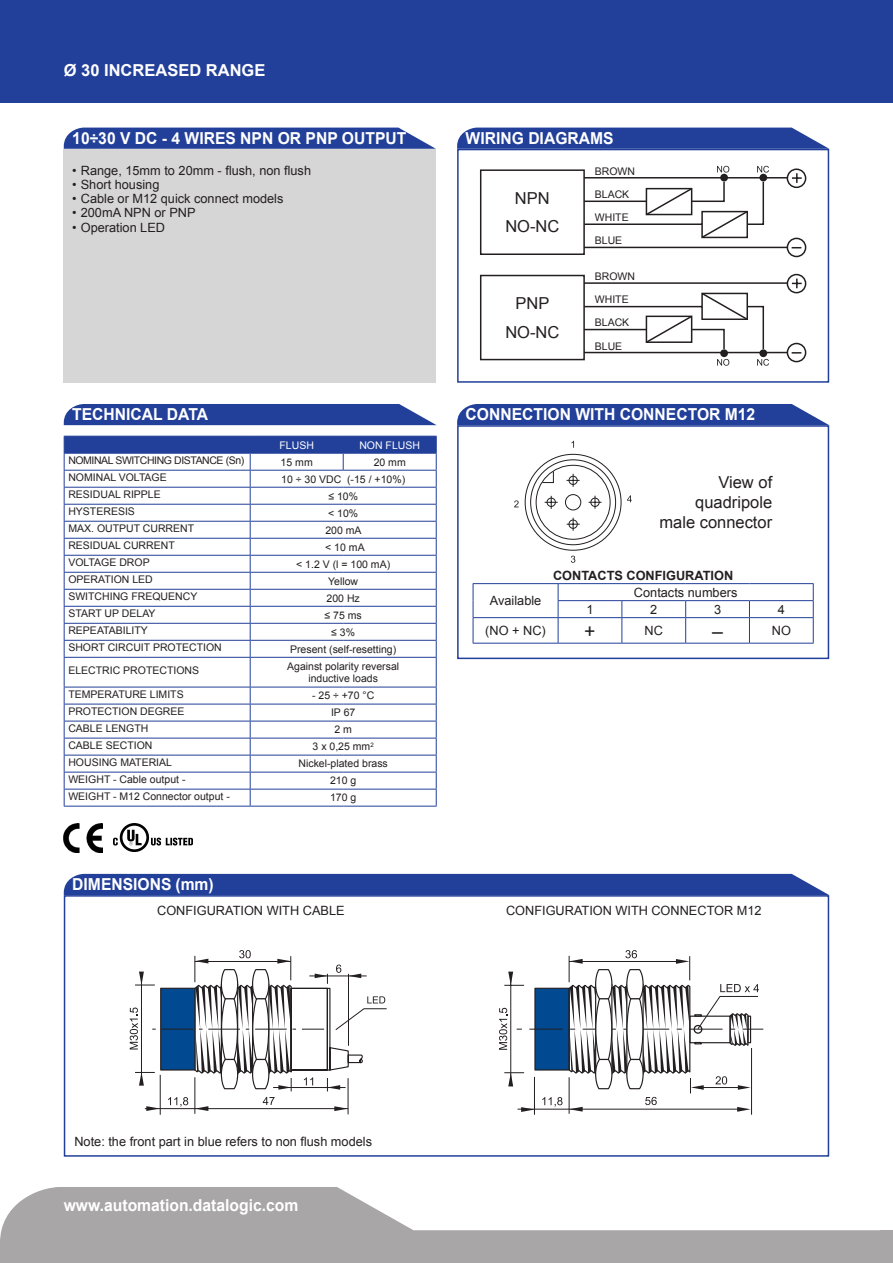
<style>
.page{position:relative;width:893px;height:1263px;background:#fff}
.page>*{position:absolute;margin:0;border:0;box-sizing:border-box;transform-origin:0 0}
.t1{font:19.5px "Arial";color:#231f20}
.t2{font:700 16.5px "Arial";color:#fff;scale:.95 1}
.t3{font:16.5px/19.8px "Arial";color:#231f20;text-align:center}
.t4{font:700 16.5px "Arial";color:#fff}
.t5{font:12.75px "Arial";color:#231f20}
.t6{font:700 12.75px "Arial";color:#231f20}
.t7{font:10.5px/12.6px "Arial";color:#231f20;text-align:center}
.t8{font:10.5px "Arial";letter-spacing:-.04em;color:#231f20}
.t9{font:10.5px "Arial";color:#fff}
</style>
<div class="page">
<div style="left:0;top:0;width:893px;height:102px;background:#223f99"></div>
<svg style="left:0;top:1187px;width:880px;height:76px;fill:#a8a6a6"></svg>
<div style="left:880px;top:1230px;width:13px;height:33px;background:#a8a6a6"></div>
<div style="left:64px;top:149px;width:372px;height:234px;background:#d7d6d6"></div>
<svg style="left:64px;top:128px;width:372px;height:21px;background:#314ca0"></svg>
<svg style="left:64px;top:436px;width:373px;height:370px"></svg>
<hr style="left:64px;top:806px;width:186px;height:1px;background:#223f99">
<hr style="left:250px;top:806px;width:93px;height:1px;background:#223f99">
<hr style="left:343px;top:806px;width:94px;height:1px;background:#223f99">
<div style="left:64px;top:404px;width:372px;height:21px;background:#223f99"></div>
<div style="left:64px;top:895px;width:765px;height:262px;border:2px solid #223f99"></div>
<div style="left:64px;top:874px;width:765px;height:21px;background:#223f99"></div>
<hr style="left:145px;top:1108px;width:203px;height:1px;background:#231f20">
<hr style="left:195px;top:1077px;width:1px;height:37px;background:#231f20">
<hr style="left:348px;top:1078px;width:1px;height:36px;background:#231f20">
<svg style="left:263px;top:1097px;width:12px;height:8px"></svg>
<svg style="left:195px;top:1106px;width:13px;height:5px"></svg>
<svg style="left:334px;top:1106px;width:14px;height:5px"></svg>
<hr style="left:160px;top:1075px;width:1px;height:40px;background:#231f20">
<svg style="left:168px;top:1097px;width:20px;height:10px"></svg>
<svg style="left:146px;top:1106px;width:14px;height:5px"></svg>
<svg style="left:130px;top:950px;width:257px;height:141px"></svg>
<hr style="left:569px;top:1077px;width:1px;height:37px;background:#231f20">
<hr style="left:534px;top:1077px;width:1px;height:38px;background:#231f20">
<hr style="left:751px;top:1048px;width:1px;height:67px;background:#231f20">
<svg style="left:499px;top:950px;width:264px;height:162px"></svg>
<div style="left:457px;top:425px;width:372px;height:234px;border:2px solid #223f99"></div>
<div style="left:457px;top:404px;width:372px;height:21px;background:#223f99"></div>
<hr style="left:473px;top:583px;width:85px;height:1px;background:#223f99">
<hr style="left:558px;top:583px;width:64px;height:1px;background:#223f99">
<hr style="left:622px;top:583px;width:64px;height:1px;background:#223f99">
<hr style="left:686px;top:583px;width:63px;height:1px;background:#223f99">
<hr style="left:749px;top:583px;width:65px;height:1px;background:#223f99">
<hr style="left:558px;top:600px;width:64px;height:1px;background:#223f99">
<hr style="left:622px;top:600px;width:64px;height:1px;background:#223f99">
<hr style="left:686px;top:600px;width:63px;height:1px;background:#223f99">
<hr style="left:749px;top:600px;width:65px;height:1px;background:#223f99">
<hr style="left:473px;top:617px;width:85px;height:1px;background:#223f99">
<svg style="left:473px;top:584px;width:1px;height:59px"></svg>
<hr style="left:558px;top:617px;width:64px;height:1px;background:#223f99">
<svg style="left:558px;top:584px;width:1px;height:59px"></svg>
<hr style="left:622px;top:617px;width:64px;height:1px;background:#223f99">
<svg style="left:621px;top:601px;width:1px;height:42px"></svg>
<hr style="left:686px;top:617px;width:63px;height:1px;background:#223f99">
<svg style="left:685px;top:601px;width:1px;height:42px"></svg>
<hr style="left:749px;top:617px;width:65px;height:1px;background:#223f99">
<svg style="left:749px;top:601px;width:1px;height:42px"></svg>
<svg style="left:813px;top:584px;width:1px;height:59px"></svg>
<hr style="left:473px;top:643px;width:85px;height:1px;background:#223f99">
<hr style="left:558px;top:643px;width:64px;height:1px;background:#223f99">
<hr style="left:622px;top:643px;width:64px;height:1px;background:#223f99">
<hr style="left:686px;top:643px;width:63px;height:1px;background:#223f99">
<hr style="left:749px;top:643px;width:65px;height:1px;background:#223f99">
<svg style="left:514px;top:441px;width:118px;height:122px"></svg>
<div style="left:457px;top:149px;width:372px;height:234px;border:2px solid #223f99"></div>
<svg style="left:457px;top:128px;width:372px;height:21px;background:#304b9f"></svg>
<div style="left:480px;top:169px;width:105px;height:86px;border:2px solid #231f20"></div>
<div style="left:480px;top:275px;width:105px;height:85px;border:2px solid #231f20"></div>
<svg style="left:582px;top:166px;width:225px;height:200px"></svg>
<img style="left:64px;top:823px;width:39px;height:29px">
<img style="left:114px;top:823px;width:78px;height:29px">
<h2 class="t4" style="left:64px;top:59px;width:203px">Ø 30 INCREASED RANGE</h2>
<h2 class="t2" style="left:72px;top:127px;width:353px">10÷30 V DC - 4 WIRES NPN OR PNP OUTPUT</h2>
<p class="t5" style="left:72px;top:162px;width:240px">• Range, 15mm to 20mm - flush, non flush</p>
<p class="t5" style="left:72px;top:176px;width:89px">• Short housing</p>
<p class="t5" style="left:72px;top:190px;width:213px">• Cable or M12 quick connect models</p>
<p class="t5" style="left:72px;top:204px;width:125px">• 200mA NPN or PNP</p>
<p class="t5" style="left:72px;top:219px;width:94px">• Operation LED</p>
<h2 class="t2" style="left:72px;top:404px;width:144px">TECHNICAL DATA</h2>
<p class="t9" style="left:279px;top:438px;width:36px">FLUSH</p>
<p class="t9" style="left:359px;top:438px;width:62px">NON FLUSH</p>
<p class="t8" style="left:68px;top:453px;width:177px">NOMINAL SWITCHING DISTANCE (Sn)</p>
<p class="t7" style="left:281px;top:456px;width:34px">15 mm</p>
<p class="t7" style="left:374px;top:456px;width:34px">20 mm</p>
<p class="t7" style="left:68px;top:471px;width:100px">NOMINAL VOLTAGE</p>
<p class="t7" style="left:281px;top:473px;width:125px">10 ÷ 30 VDC (-15 / +10%)</p>
<p class="t7" style="left:68px;top:488px;width:94px">RESIDUAL RIPPLE</p>
<p class="t7" style="left:328px;top:490px;width:31px">≤ 10%</p>
<p class="t7" style="left:68px;top:505px;width:68px">HYSTERESIS</p>
<p class="t7" style="left:328px;top:507px;width:32px">&lt; 10%</p>
<p class="t7" style="left:68px;top:522px;width:127px">MAX. OUTPUT CURRENT</p>
<p class="t7" style="left:325px;top:524px;width:38px">200 mA</p>
<p class="t7" style="left:68px;top:539px;width:108px">RESIDUAL CURRENT</p>
<p class="t7" style="left:325px;top:541px;width:41px">&lt; 10 mA</p>
<p class="t7" style="left:68px;top:556px;width:83px">VOLTAGE DROP</p>
<p class="t7" style="left:296px;top:558px;width:95px">&lt; 1.2 V (l = 100 mA)</p>
<p class="t7" style="left:68px;top:573px;width:86px">OPERATION LED</p>
<p class="t7" style="left:328px;top:575px;width:31px">Yellow</p>
<p class="t7" style="left:68px;top:590px;width:130px">SWITCHING FREQUENCY</p>
<p class="t7" style="left:327px;top:592px;width:35px">200 Hz</p>
<p class="t7" style="left:68px;top:607px;width:89px">START UP DELAY</p>
<p class="t7" style="left:325px;top:609px;width:39px">≤ 75 ms</p>
<p class="t7" style="left:68px;top:624px;width:81px">REPEATABILITY</p>
<p class="t7" style="left:331px;top:626px;width:25px">≤ 3%</p>
<p class="t7" style="left:68px;top:641px;width:155px">SHORT CIRCUIT PROTECTION</p>
<p class="t7" style="left:290px;top:643px;width:108px">Present (self-resetting)</p>
<p class="t7" style="left:68px;top:664px;width:132px">ELECTRIC PROTECTIONS</p>
<p class="t7" style="left:287px;top:660px;width:114px">Against polarity reversal inductive loads</p>
<p class="t7" style="left:68px;top:688px;width:117px">TEMPERATURE LIMITS</p>
<p class="t7" style="left:312px;top:689px;width:64px">- 25 ÷ +70 °C</p>
<p class="t7" style="left:68px;top:705px;width:118px">PROTECTION DEGREE</p>
<p class="t7" style="left:331px;top:706px;width:26px">IP 67</p>
<p class="t7" style="left:68px;top:722px;width:81px">CABLE LENGTH</p>
<p class="t7" style="left:334px;top:724px;width:19px">2 m</p>
<p class="t7" style="left:68px;top:739px;width:86px">CABLE SECTION</p>
<p class="t7" style="left:313px;top:741px;width:63px">3 x 0,25 mm<sup>2</sup></p>
<p class="t7" style="left:68px;top:756px;width:105px">HOUSING MATERIAL</p>
<p class="t7" style="left:299px;top:757px;width:91px">Nickel-plated brass</p>
<p class="t7" style="left:68px;top:773px;width:119px">WEIGHT - Cable output -</p>
<p class="t7" style="left:330px;top:774px;width:28px">210 g</p>
<p class="t7" style="left:68px;top:790px;width:163px">WEIGHT - M12 Connector output -</p>
<p class="t7" style="left:330px;top:791px;width:28px">170 g</p>
<h2 class="t2" style="left:72px;top:873px;width:150px">DIMENSIONS (mm)</h2>
<h2 class="t2" style="left:466px;top:127px;width:157px">WIRING DIAGRAMS</h2>
<p class="t7" style="left:595px;top:165px;width:42px">BROWN</p>
<h2 class="t3" style="left:505px;top:184px;width:56px;line-height:28.5px">NPN<br>NO-NC</h2>
<h2 class="t3" style="left:505px;top:289px;width:56px;line-height:28.5px">PNP<br>NO-NC</h2>
<p class="t7" style="left:595px;top:188px;width:36px">BLACK</p>
<p class="t7" style="left:595px;top:211px;width:35px">WHITE</p>
<p class="t7" style="left:595px;top:234px;width:29px">BLUE</p>
<p class="t7" style="left:595px;top:270px;width:42px">BROWN</p>
<p class="t7" style="left:595px;top:293px;width:35px">WHITE</p>
<p class="t7" style="left:595px;top:316px;width:36px">BLACK</p>
<p class="t7" style="left:595px;top:340px;width:29px">BLUE</p>
<h2 class="t2" style="left:466px;top:404px;width:306px">CONNECTION WITH CONNECTOR M12</h2>
<h2 class="t3" style="left:659px;top:472px;width:114px;text-align:right">View of quadripole male connector</h2>
<p class="t5" style="left:490px;top:592px;width:53px">Available</p>
<p class="t6" style="left:553px;top:567px;width:182px">CONTACTS CONFIGURATION</p>
<p class="t5" style="left:634px;top:584px;width:105px">Contacts numbers</p>
<p class="t5" style="left:586px;top:601px;width:9px">1</p>
<p class="t5" style="left:650px;top:601px;width:9px">2</p>
<p class="t5" style="left:714px;top:601px;width:9px">3</p>
<p class="t5" style="left:778px;top:601px;width:9px">4</p>
<p class="t5" style="left:485px;top:622px;width:62px">(NO + NC)</p>
<h1 class="t1" style="left:584px;top:618px;width:13px">+</h1>
<p class="t5" style="left:645px;top:622px;width:20px">NC</p>
<h1 class="t1" style="left:712px;top:618px;width:12px">–</h1>
<p class="t5" style="left:772px;top:622px;width:21px">NO</p>
<p class="t5" style="left:157px;top:902px;width:189px">CONFIGURATION WITH CABLE</p>
<p class="t5" style="left:506px;top:902px;width:257px">CONFIGURATION WITH CONNECTOR M12</p>
<p class="t5" style="left:74px;top:1133px;width:299px">Note: the front part in blue refers to non flush models</p>
<h2 class="t2" style="left:64px;top:1194px;width:248px">www.automation.datalogic.com</h2>
</div>
